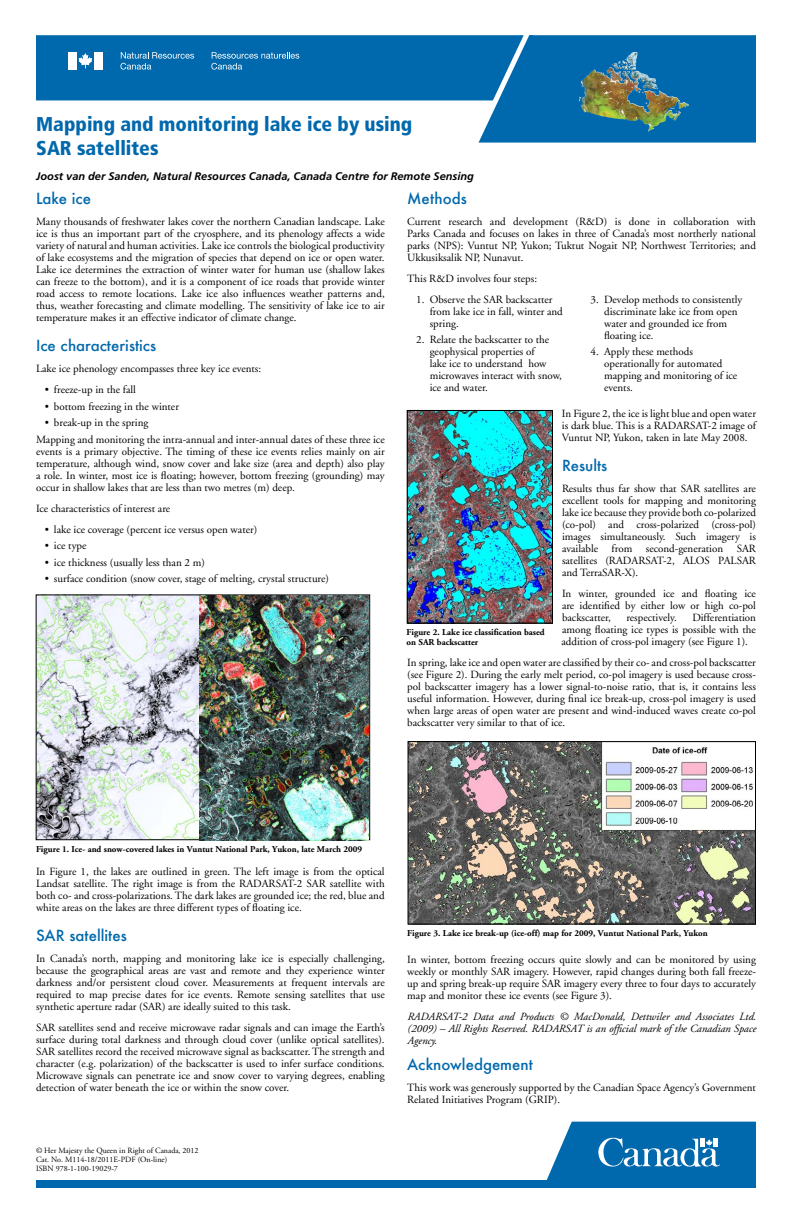
<style>
.page{position:relative;width:792px;height:1224px;background:#fff}
.page>*{position:absolute;margin:0;border:0;box-sizing:border-box;transform-origin:0 0}
.t1{font:900 condensed 20px/24px "Frutiger";color:#0068ac}
.t2{font:500 15px "Futura";color:#0068ac}
.t3{font:11px/12px "Adobe Garamond";color:#000;text-align:justify}
.t4{font:italic 11px/12px "Adobe Garamond";color:#000;text-align:justify}
.t5{font:italic 700 11px "Frutiger";color:#000}
.t6{font:700 9px/10px "Adobe Garamond";color:#000}
.t7{font:8px/9px "Adobe Garamond";color:#000}
</style>
<div class="page">
<svg style="left:543px;top:1122px;width:213px;height:59px;background:#287fb8"></svg>
<div style="left:36px;top:1181px;width:720px;height:7px;background:#0068ac"></div>
<svg style="left:36px;top:35px;width:720px;height:108px"></svg>
<img style="left:410px;top:743px;width:344px;height:180px">
<div style="left:408px;top:741px;width:348px;height:184px;border:1px solid #000"></div>
<img style="left:38px;top:596px;width:162px;height:242px">
<img style="left:200px;top:595px;width:169px;height:245px">
<img style="left:409px;top:412px;width:142px;height:210px">
<div style="left:407px;top:410px;width:146px;height:214px;border:1px solid #000"></div>
<h1 class="t1" style="left:36px;top:112px;width:378px">Mapping and monitoring lake ice by using<br>SAR satellites</h1>
<p class="t5" style="left:36px;top:170px;width:439px">Joost van der Sanden, Natural Resources Canada, Canada Centre for Remote Sensing</p>
<h2 class="t2" style="left:36px;top:188px;width:56px">Lake ice</h2>
<p class="t3" style="left:36px;top:216px;width:350px">Many thousands of freshwater lakes cover the northern Canadian landscape. Lake ice is thus an important part of the cryosphere, and its phenology affects a wide variety of natural and human activities. Lake ice controls the biological productivity of lake ecosystems and the migration of species that depend on ice or open water.<br>Lake ice determines the extraction of winter water for human use (shallow lakes can freeze to the bottom), and it is a component of ice roads that provide winter road access to remote locations. Lake ice also influences weather patterns and, thus, weather forecasting and climate modelling. The sensitivity of lake ice to air temperature makes it an effective indicator of climate change.</p>
<h2 class="t2" style="left:36px;top:336px;width:122px">Ice characteristics</h2>
<p class="t3" style="left:36px;top:363px;width:227px">Lake ice phenology encompasses three key ice events:</p>
<p class="t3" style="left:45px;top:384px;width:92px">• freeze-up in the fall</p>
<p class="t3" style="left:45px;top:401px;width:135px">• bottom freezing in the winter</p>
<p class="t3" style="left:45px;top:417px;width:105px">• break-up in the spring</p>
<p class="t3" style="left:36px;top:434px;width:350px">Mapping and monitoring the intra-annual and inter-annual dates of these three ice events is a primary objective. The timing of these ice events relies mainly on air temperature, although wind, snow cover and lake size (area and depth) also play a role. In winter, most ice is floating; however, bottom freezing (grounding) may occur in shallow lakes that are less than two metres (m) deep.</p>
<p class="t3" style="left:36px;top:503px;width:136px">Ice characteristics of interest are</p>
<p class="t3" style="left:45px;top:524px;width:214px">• lake ice coverage (percent ice versus open water)</p>
<p class="t3" style="left:45px;top:540px;width:43px">• ice type</p>
<p class="t3" style="left:45px;top:557px;width:162px">• ice thickness (usually less than 2 m)</p>
<p class="t3" style="left:45px;top:573px;width:286px">• surface condition (snow cover, stage of melting, crystal structure)</p>
<h2 class="t2" style="left:407px;top:188px;width:61px">Methods</h2>
<p class="t3" style="left:407px;top:216px;width:350px">Current research and development (R&amp;D) is done in collaboration with Parks Canada and focuses on lakes in three of Canada’s most northerly national parks (NPS): Vuntut NP, Yukon; Tuktut Nogait NP, Northwest Territories; and Ukkusiksalik NP, Nunavut.</p>
<p class="t3" style="left:407px;top:273px;width:131px">This R&amp;D involves four steps:</p>
<p class="t3" style="left:430px;top:294px;width:135px;text-align:left;text-indent:-14px">1. Observe the SAR backscatter from lake ice in fall, winter and spring.</p>
<p class="t3" style="left:430px;top:334px;width:134px;text-align:left;text-indent:-14px">2. Relate the backscatter to the geophysical properties of<br>lake ice to understand how microwaves interact with snow, ice and water.</p>
<p class="t3" style="left:604px;top:294px;width:140px;text-align:left;text-indent:-14px">3. Develop methods to consistently discriminate lake ice from open water and grounded ice from floating ice.</p>
<p class="t3" style="left:604px;top:346px;width:135px;text-align:left;text-indent:-14px">4. Apply these methods operationally for automated mapping and monitoring of ice events.</p>
<p class="t3" style="left:562px;top:408px;width:196px">In Figure 2, the ice is light blue and open water is dark blue. This is a RADARSAT-2 image of Vuntut NP, Yukon, taken in late May 2008.</p>
<h2 class="t2" style="left:562px;top:456px;width:47px">Results</h2>
<p class="t3" style="left:562px;top:483px;width:196px">Results thus far show that SAR satellites are excellent tools for mapping and monitoring lake ice because they provide both co‑polarized (co-pol) and cross-polarized (cross-pol) images simultaneously. Such imagery is available from second-generation SAR satellites (RADARSAT-2, ALOS PALSAR and TerraSAR-X).</p>
<p class="t3" style="left:562px;top:588px;width:196px">In winter, grounded ice and floating ice are identified by either low or high co-pol backscatter,</p>
<p class="t3" style="left:561px;top:612px;width:196px;text-indent:131px">Differentiation among floating ice types is possible with the addition of cross-pol imagery (see Figure 1).</p>
<p class="t3" style="left:407px;top:657px;width:350px">In spring, lake ice and open water are classified by their co- and cross-pol backscatter (see Figure 2). During the early melt period, co-pol imagery is used because cross&shy;pol backscatter imagery has a lower signal-to-noise ratio, that is, it contains less useful information. However, during final ice break-up, cross-pol imagery is used when large areas of open water are present and wind-induced waves create co-pol backscatter very similar to that of ice.</p>
<p class="t3" style="left:626px;top:612px;width:52px">respectively.</p>
<p class="t6" style="left:407px;top:628px;width:140px">Figure 2. Lake ice classification based on SAR backscatter</p>
<p class="t6" style="left:36px;top:844px;width:328px">Figure 1. Ice- and snow-covered lakes in Vuntut National Park, Yukon, late March 2009</p>
<p class="t3" style="left:36px;top:866px;width:350px">In Figure 1, the lakes are outlined in green. The left image is from the optical Landsat satellite. The right image is from the RADARSAT-2 SAR satellite with both co‑ and cross-polarizations. The dark lakes are grounded ice; the red, blue and white areas on the lakes are three different types of floating ice.</p>
<h2 class="t2" style="left:36px;top:926px;width:92px">SAR satellites</h2>
<p class="t3" style="left:36px;top:953px;width:350px">In Canada’s north, mapping and monitoring lake ice is especially challenging, because the geographical areas are vast and remote and they experience winter darkness and/or persistent cloud cover. Measurements at frequent intervals are required to map precise dates for ice events. Remote sensing satellites that use synthetic aperture radar (SAR) are ideally suited to this task.</p>
<p class="t3" style="left:36px;top:1022px;width:350px">SAR satellites send and receive microwave radar signals and can image the Earth’s surface during total darkness and through cloud cover (unlike optical satellites).<br>SAR satellites record the received microwave signal as backscatter. The strength and character (e.g. polarization) of the backscatter is used to infer surface conditions.<br>Microwave signals can penetrate ice and snow cover to varying degrees, enabling detection of water beneath the ice or within the snow cover.</p>
<p class="t7" style="left:36px;top:1146px;width:164px">© Her Majesty the Queen in Right of Canada, 2012<br>Cat. No. M114-18/2011E-PDF (On-line)<br>ISBN 978-1-100-19029-7</p>
<p class="t6" style="left:407px;top:928px;width:302px">Figure 3. Lake ice break-up (ice-off) map for 2009, Vuntut National Park, Yukon</p>
<p class="t3" style="left:407px;top:954px;width:350px">In winter, bottom freezing occurs quite slowly and can be monitored by using weekly or monthly SAR imagery. However, rapid changes during both fall freeze&shy;up and spring break-up require SAR imagery every three to four days to accurately map and monitor these ice events (see Figure 3).</p>
<p class="t4" style="left:407px;top:1011px;width:350px">RADARSAT-2 Data and Products © MacDonald, Dettwiler and Associates Ltd. (2009) – All Rights Reserved. RADARSAT is an official mark of the Canadian Space Agency.</p>
<p class="t2" style="left:407px;top:1055px;width:127px">Acknowledgement</p>
<p class="t3" style="left:407px;top:1082px;width:350px">This work was generously supported by the Canadian Space Agency’s Government<br>Related Initiatives Program (GRIP).</p>
</div>
